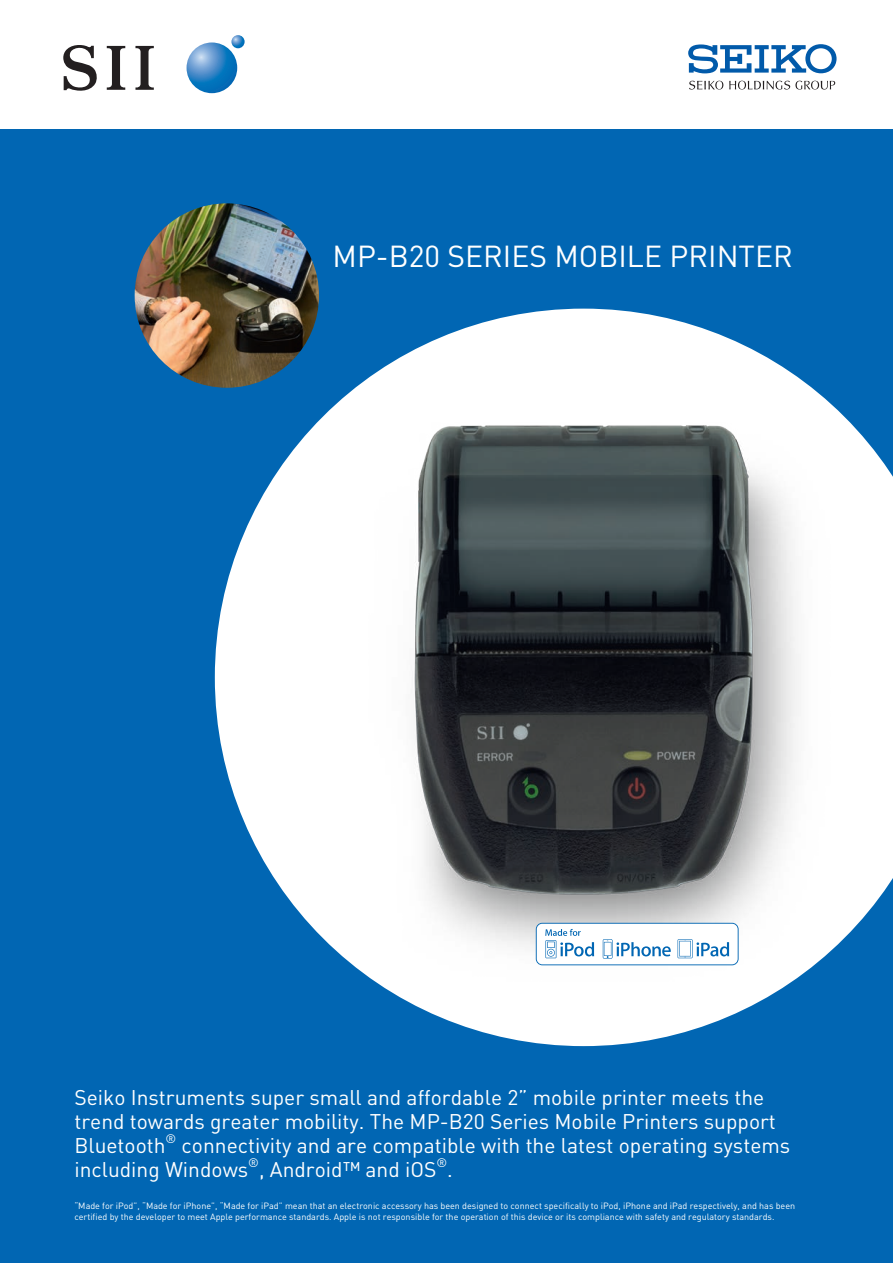
<style>
.page{position:relative;width:893px;height:1263px;background:#fff}
.page>*{position:absolute;margin:0;border:0;box-sizing:border-box;transform-origin:0 0}
.t1{font:30px "DIN";color:#fff}
.製品キャプション_大{font:21px/24px "DIN";color:#fff}
.製品キャプション_大-2{font:12.3px "DIN";color:#fff}
.製品キャプション_大-3{font:9px/10.5px "DIN";color:#fff}
</style>
<div class="page">
<div style="left:0;top:130px;width:893px;height:1133px;background:#0166b3"></div>
<svg style="left:63px;top:45px;width:34px;height:46px"></svg>
<svg style="left:107px;top:46px;width:18px;height:44px"></svg>
<svg style="left:135px;top:46px;width:19px;height:44px"></svg>
<svg style="left:231px;top:35px;width:14px;height:13px"></svg>
<svg style="left:187px;top:42px;width:50px;height:51px;background:#3d8bc8"></svg>
<svg style="left:688px;top:44px;width:148px;height:29px"></svg>
<svg style="left:729px;top:81px;width:106px;height:9px"></svg>
<svg style="left:689px;top:81px;width:34px;height:9px"></svg>
<img style="left:135px;top:203px;width:184px;height:185px;border-radius:92px">
<svg style="left:215px;top:309px;width:546px;height:656px;fill:#fff"></svg>
<img style="left:352px;top:354px;width:541px;height:692px">
<svg style="left:536px;top:923px;width:203px;height:42px;background:#d8e7f3"></svg>
<p class="t1" style="left:333px;top:238px;width:462px">MP-B20 SERIES MOBILE PRINTER</p>
<p class="製品キャプション_大" style="left:74px;top:1085px;width:703px">Seiko Instruments super small and affordable 2” mobile printer meets the trend towards greater mobility. The MP-B20 Series Mobile Printers support<br>Bluetooth</p>
<p class="製品キャプション_大-2" style="left:166px;top:1130px;width:12px">®</p>
<p class="製品キャプション_大" style="left:74px;top:1133px;width:717px;text-indent:107px">connectivity and are compatible with the latest operating systems including Windows</p>
<p class="製品キャプション_大-2" style="left:248px;top:1154px;width:12px">®</p>
<p class="製品キャプション_大" style="left:259px;top:1157px;width:179px">, Android™ and iOS</p>
<p class="製品キャプション_大-2" style="left:436px;top:1154px;width:12px">®</p>
<p class="製品キャプション_大" style="left:447px;top:1157px;width:7px">.</p>
<p class="製品キャプション_大-3" style="left:74px;top:1200px;width:722px">“Made for iPod”, “Made for iPhone”, “Made for iPad” mean that an electronic accessory has been designed to connect specifically to iPod, iPhone and iPad respectively, and has been certified by the developer to meet Apple performance standards. Apple is not responsible for the operation of this device or its compliance with safety and regulatory standards.</p>
</div>
